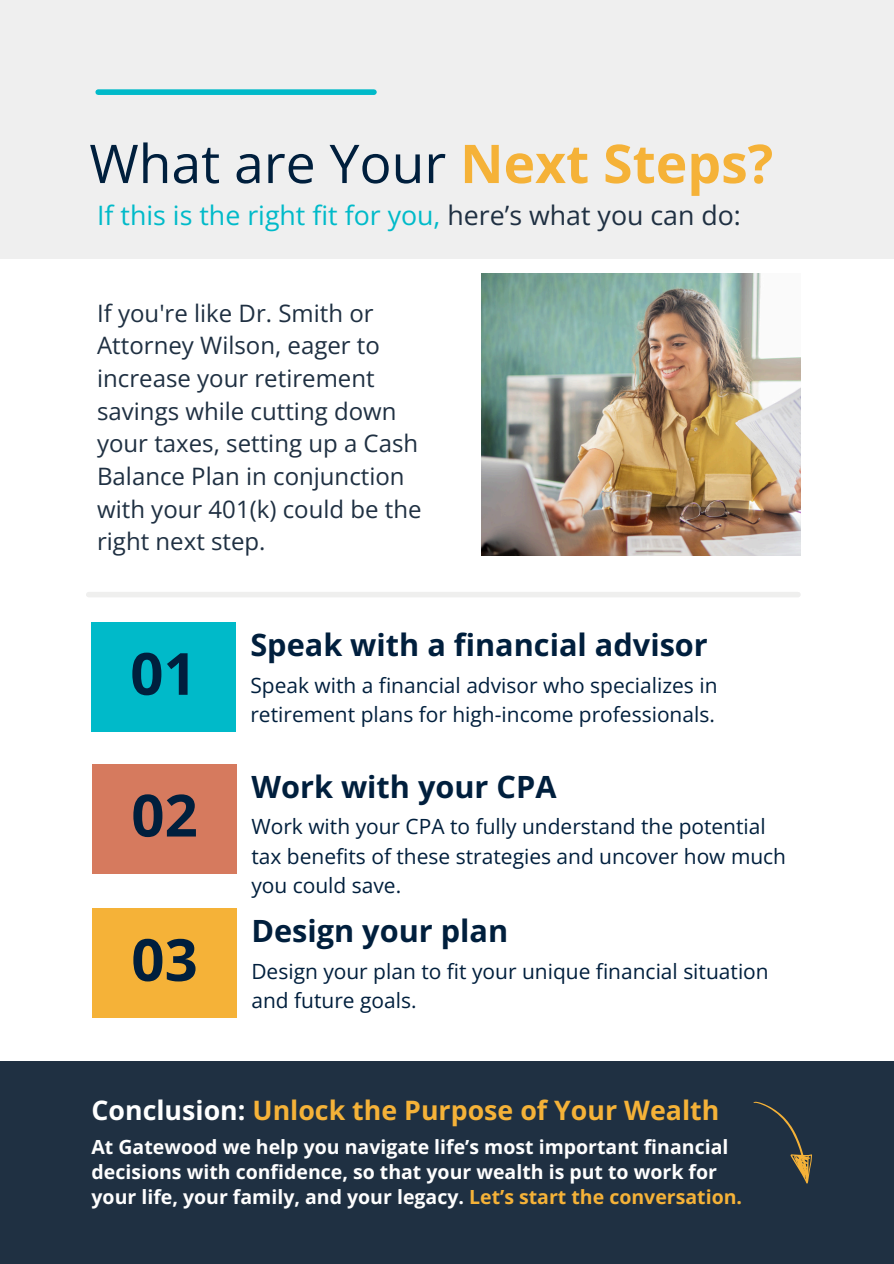
<style>
.page{position:relative;width:894px;height:1264px;background:#fff}
.page>*{position:absolute;margin:0;border:0;box-sizing:border-box;transform-origin:0 0}
.t1{font:700 58.2px "Open Sans";color:#001f3d}
.t2{font:53.4px "Open Sans";color:#001f3d}
.t3{font:700 30.6px "Open Sans";color:#001f3d}
.t4{font:26.7px "Open Sans";color:#00bac9}
.t5{font:700 26.7px "Open Sans";color:#f5b238}
.t6{font:24px/32.7px "Open Sans";color:#1f3042}
.t7{font:21px/29.2px "Open Sans";color:#001f3d}
.t8{font:700 19.5px/24.8px "Open Sans";color:#fefefe}
.s1{font-weight:700;color:#f5b238}
.s2{color:#1f3042}
.s3{color:#fff}
.s4{color:#f5b238}
</style>
<div class="page">
<div style="left:0;top:0;width:893px;height:259px;background:#efefef"></div>
<div style="left:98px;top:89px;width:276px;height:6px;background:#00bac9"></div>
<div style="left:89px;top:592px;width:708px;height:5px;background:#efefee"></div>
<div style="left:91px;top:622px;width:144px;height:109px;background:#00bac9"></div>
<div style="left:92px;top:764px;width:144px;height:109px;background:#d67a5e"></div>
<div style="left:92px;top:908px;width:144px;height:109px;background:#f5b238"></div>
<img style="left:481px;top:273px;width:319px;height:282px">
<div style="left:0;top:1061px;width:893px;height:202px;background:#1f3042"></div>
<svg style="left:753px;top:1101px;width:58px;height:82px"></svg>
<p class="t2" style="left:89px;top:126px;width:685px">What are Your <span class="s1">Next Steps?</span></p>
<h2 class="t4" style="left:97px;top:196px;width:645px">If this is the right fit for you, <span class="s2">here’s what you can do:</span></h2>
<h1 class="t6" style="left:97px;top:296px;width:326px">If you're like Dr. Smith or<br>Attorney Wilson, eager to increase your retirement savings while cutting down your taxes, setting up a Cash<br>Balance Plan in conjunction with your 401(k) could be the right next step.</h1>
<h4 class="t1" style="left:130px;top:632px;width:68px">01</h4>
<p class="t1" style="left:131px;top:774px;width:68px">02</p>
<p class="t1" style="left:131px;top:918px;width:68px">03</p>
<h5 class="t3" style="left:250px;top:623px;width:459px">Speak with a financial advisor</h5>
<p class="t7" style="left:250px;top:670px;width:468px">Speak with a financial advisor who specializes in retirement plans for high-income professionals.</p>
<p class="t3" style="left:251px;top:764px;width:306px">Work with your CPA</p>
<h2 class="t7" style="left:251px;top:811px;width:536px">Work with your CPA to fully understand the potential tax benefits of these strategies and uncover how much you could save.</h2>
<p class="t3" style="left:251px;top:909px;width:258px">Design your plan</p>
<p class="t7" style="left:251px;top:956px;width:518px">Design your plan to fit your unique financial situation and future goals.</p>
<p class="t5" style="left:91px;top:1091px;width:629px"><span class="s3">Conclusion:</span> Unlock the Purpose of Your Wealth</p>
<h2 class="t8" style="left:91px;top:1134px;width:652px">At Gatewood we help you navigate life’s most important financial decisions with confidence, so that your wealth is put to work for your life, your family, and your legacy. <span class="s4">Let’s start the conversation.</span></h2>
</div>
